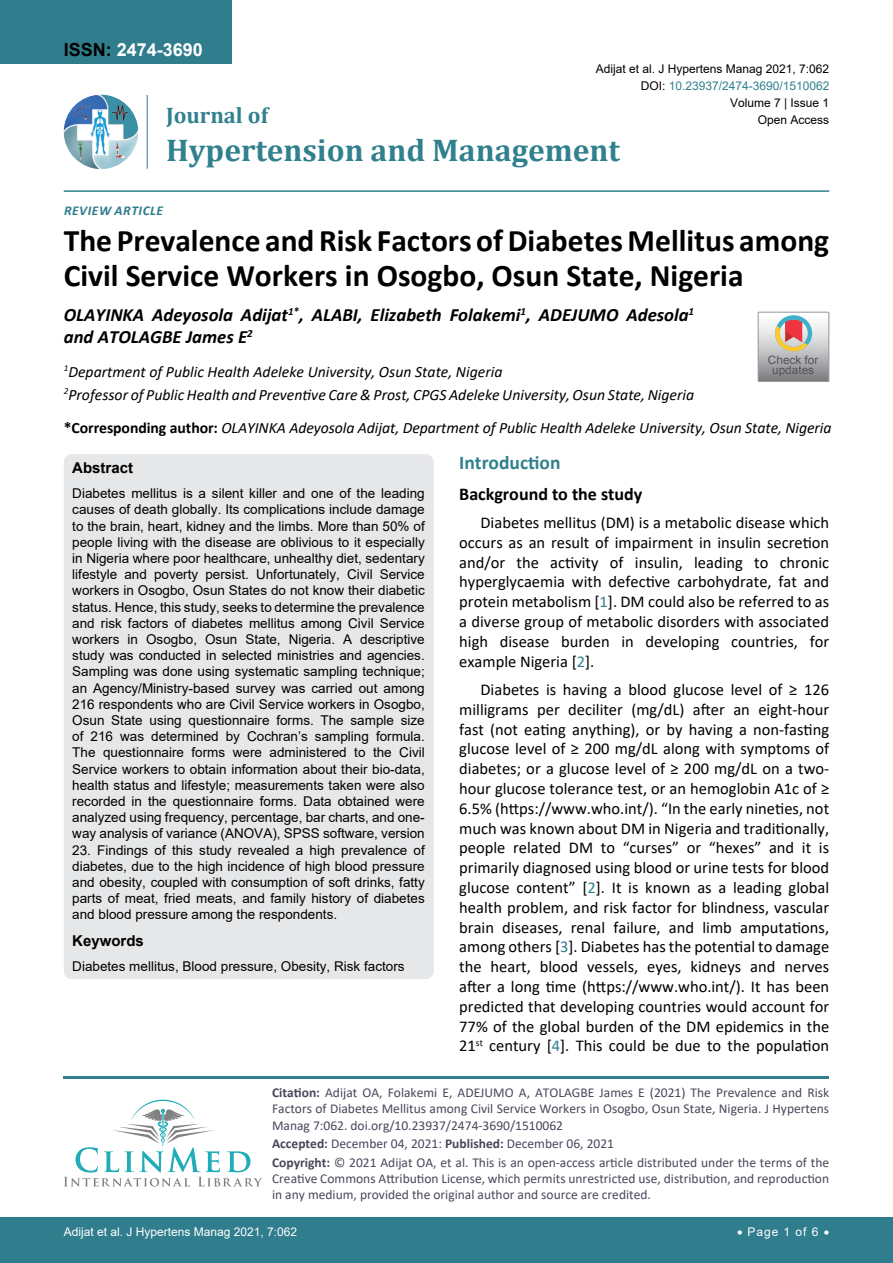
<style>
.page{position:relative;width:893px;height:1263px;background:#fff}
.page>*{position:absolute;margin:0;border:0;box-sizing:border-box;transform-origin:0 0}
.t1{font:700 31.5px/34.5px "Calibri";color:#000}
.t2{font:700 31.5px "Cambria";color:#30808d}
.t3{font:700 22.5px "Cambria";color:#30808d}
.t4{font:700 19.5px "Calibri";color:#30808d}
.t5{font:italic 700 18.75px/22.5px "Calibri";color:#000}
.t6{font:700 18px "Calibri";color:#000}
.t7{font:700 18px "Arial";color:#fff}
.t8{font:16.5px/19.8px "Calibri";color:#000;text-align:justify}
.t9{font:italic 15.75px/23.1px "Calibri";color:#000}
.t10{font:700 15px "Arial";color:#000}
.t11{font:13.5px/16.2px "Arial";color:#000;text-align:justify}
.t12{font:13.5px/16.2px "Calibri";color:#47475c}
.t13{font:italic 700 13.5px "Calibri";letter-spacing:.04em;color:#307d8d}
.t14{font:12px "Arial";color:#000}
.t15{font:12px "Arial";color:#fff}
.t16{font:12px "Arial";color:#30808d}
.t17{font:11.55px/9.9px "Arial";color:#535353;text-align:center}
.s1{color:#000}
.s2{font-weight:700;font-style:normal}
.s3{color:#30808d}
.s4{font-weight:700}
</style>
<div class="page">
<img style="left:64px;top:95px;width:74px;height:74px;border-radius:37px">
<hr style="left:147px;top:95px;width:1px;height:74px;background:#307d8d">
<hr style="left:64px;top:190px;width:765px;height:2px;background:#307d8d">
<hr style="left:64px;top:1076px;width:765px;height:2px;background:#30808d">
<svg style="left:64px;top:1100px;width:198px;height:86px"></svg>
<div style="left:0;top:1217px;width:893px;height:46px;background:#307d8d"></div>
<div style="left:0;top:0;width:231px;height:64px;background:#307d8d"></div>
<div style="left:64px;top:454px;width:370px;height:525px;background:#e6e7e8;border-radius:9px"></div>
<svg style="left:758px;top:312px;width:71px;height:69px;background:#bdb6b3"></svg>
<h3 class="t7" style="left:64px;top:37px;width:141px"><span class="s1">ISSN:</span> 2474-3690</h3>
<p class="t14" style="left:596px;top:60px;width:235px">Adijat et al. J Hypertens Manag 2021, 7:062</p>
<p class="t14" style="left:730px;top:95px;width:101px">Volume 7 | Issue 1</p>
<p class="t16" style="left:641px;top:77px;width:190px"><span class="s1">DOI:</span> 10.23937/2474-3690/1510062</p>
<h2 class="t3" style="left:166px;top:100px;width:103px">Journal of</h2>
<h1 class="t2" style="left:166px;top:128px;width:455px">Hypertension and Management</h1>
<p class="t14" style="left:758px;top:112px;width:73px">Open Access</p>
<p class="t13" style="left:64px;top:201px;width:94px">Revie w Article</p>
<h1 class="t1" style="left:64px;top:223px;width:767px">The Prevalence and Risk Factors of Diabetes Mellitus among<br>Civil Service Workers in Osogbo, Osun State, Nigeria</h1>
<h3 class="t5" style="left:64px;top:303px;width:632px">OLAYINKA Adeyosola Adijat<sup>1*</sup>, ALABI, Elizabeth Folakemi<sup>1</sup>, ADEJUMO Adesola<sup>1 </sup>and ATOLAGBE James E<sup>2</sup></h3>
<p class="t9" style="left:64px;top:359px;width:632px"><sup>1</sup>Department of Public Health Adeleke University, Osun State, Nigeria<br><sup>2</sup>Professor of Public Health and Preventive Care &amp; Prost, CPGS Adeleke University, Osun State, Nigeria</p>
<p class="t9" style="left:64px;top:415px;width:769px"><span class="s2">*Corresponding author:</span> OLAYINKA Adeyosola Adijat, Department of Public Health Adeleke University, Osun State, Nigeria</p>
<p class="t10" style="left:72px;top:458px;width:62px">Abstract</p>
<p class="t11" style="left:72px;top:485px;width:354px">Diabetes mellitus is a silent killer and one of the leading causes of death globally. Its complications include damage to the brain, heart, kidney and the limbs. More than 50% of people living with the disease are oblivious to it especially in Nigeria where poor healthcare, unhealthy diet, sedentary lifestyle and poverty persist. Unfortunately, Civil Service workers in Osogbo, Osun States do not know their diabetic status. Hence, this study, seeks to determine the prevalence and risk factors of diabetes mellitus among Civil Service workers in Osogbo, Osun State, Nigeria. A descriptive study was conducted in selected ministries and agencies.<br>Sampling was done using systematic sampling technique; an Agency/Ministry-based survey was carried out among 216 respondents who are Civil Service workers in Osogbo, Osun State using questionnaire forms. The sample size of 216 was determined by Cochran’s sampling formula.<br>The questionnaire forms were administered to the Civil Service workers to obtain information about their bio-data, health status and lifestyle; measurements taken were also recorded in the questionnaire forms. Data obtained were analyzed using frequency, percentage, bar charts, and one&shy;way analysis of variance (ANOVA), SPSS software, version</p>
<p class="t11" style="left:72px;top:842px;width:354px">23. Findings of this study revealed a high prevalence of diabetes, due to the high incidence of high blood pressure and obesity, coupled with consumption of soft drinks, fatty parts of meat, fried meats, and family history of diabetes and blood pressure among the respondents.</p>
<p class="t10" style="left:72px;top:930px;width:73px">Keywords</p>
<p class="t11" style="left:72px;top:958px;width:334px">Diabetes mellitus, Blood pressure, Obesity, Risk factors</p>
<p class="t17" style="left:768px;top:355px;width:52px">Check for updates</p>
<h3 class="t4" style="left:459px;top:448px;width:103px">Introduction</h3>
<h3 class="t6" style="left:459px;top:481px;width:185px">Background to the study</h3>
<p class="t8" style="left:459px;top:512px;width:371px;text-indent:21px">Diabetes mellitus (DM) is a metabolic disease which occurs as an result of impairment in insulin secretion and/or the activity of insulin, leading to chronic hyperglycaemia with defective carbohydrate, fat and protein metabolism [<span class="s3">1</span>]. DM could also be referred to as a diverse group of metabolic disorders with associated high disease burden in developing countries, for example Nigeria [<span class="s3">2</span>].</p>
<p class="t8" style="left:459px;top:679px;width:371px;text-indent:21px">Diabetes is having a blood glucose level of ≥ 126 milligrams per deciliter (mg/dL) after an eight-hour fast (not eating anything), or by having a non-fasting glucose level of ≥ 200 mg/dL along with symptoms of diabetes; or a glucose level of ≥ 200 mg/dL on a two&shy;hour glucose tolerance test, or an hemoglobin A1c of ≥ 6.5% (https://www.who.int/). “In the early nineties, not much was known about DM in Nigeria and traditionally, people related DM to “curses” or “hexes” and it is primarily diagnosed using blood or urine tests for blood glucose content” [<span class="s3">2</span>]. It is known as a leading global health problem, and risk factor for blindness, vascular brain diseases, renal failure, and limb amputations, among others [<span class="s3">3</span>]. Diabetes has the potential to damage the heart, blood vessels, eyes, kidneys and nerves after a long time (https://www.who.int/). It has been predicted that developing countries would account for 77% of the global burden of the DM epidemics in the 21<sup>st</sup> century [<span class="s3">4</span>]. This could be due to the population</p>
<p class="t12" style="left:272px;top:1084px;width:559px;text-align:justify"><span class="s4">Citation:</span> Adijat OA, Folakemi E, ADEJUMO A, ATOLAGBE James E (2021) The Prevalence and Risk Factors of Diabetes Mellitus among Civil Service Workers in Osogbo, Osun State, Nigeria. J Hypertens Manag 7:062. doi.org/10.23937/2474-3690/1510062</p>
<p class="t12" style="left:272px;top:1134px;width:559px;line-height:18.6px"><span class="s4">Accepted:</span> December 04, 2021: <span class="s4">Published:</span> December 06, 2021<br><span class="s4">Copyright:</span> © 2021 Adijat OA, et al. This is an open-access article distributed under the terms of the</p>
<p class="t12" style="left:272px;top:1170px;width:559px">Creative Commons Attribution License, which permits unrestricted use, distribution, and reproduction in any medium, provided the original author and source are credited.</p>
<p class="t15" style="left:64px;top:1223px;width:235px">Adijat et al. J Hypertens Manag 2021, 7:062</p>
<p class="t15" style="left:737px;top:1223px;width:94px">• Page 1 of 6 •</p>
</div>
